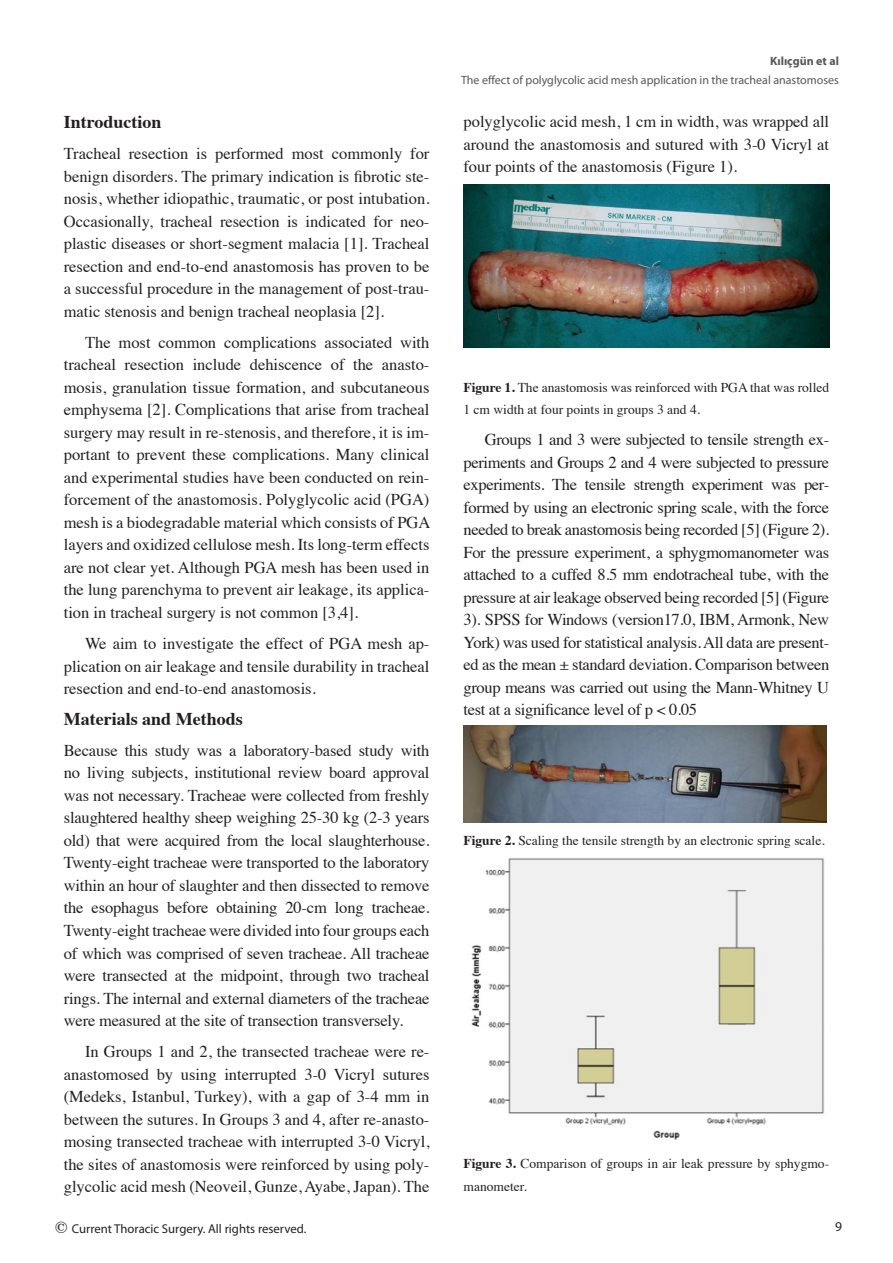
<style>
.page{position:relative;width:893px;height:1263px;background:#fff}
.page>*{position:absolute;margin:0;border:0;box-sizing:border-box;transform-origin:0 0}
.t1{font:700 18px "Times";color:#231f20}
.t2{font:16.5px/22.5px "Times";color:#231f20;text-align:justify}
.t3{font:13.5px/22.5px "Times";color:#231f20}
.t4{font:13.5px "Myriad Pro";color:#231f20}
.t5{font:12.75px "Myriad Pro";color:#231f20}
.t6{font:12px "Myriad Pro";color:#57585a}
.t7{font:700 12px "Myriad Pro";color:#57585a}
.s1{font-family:"Times";font-size:16.5px}
.s2{font-weight:700}
</style>
<div class="page">
<img style="left:463px;top:185px;width:366px;height:162px">
<img style="left:463px;top:726px;width:364px;height:96px">
<img style="left:471px;top:858px;width:354px;height:282px">
<p class="t1" style="left:64px;top:105px;width:99px">Introduction</p>
<p class="t2" style="left:64px;top:141px;width:367px">Tracheal resection is performed most commonly for benign disorders. The primary indication is fibrotic ste&shy;nosis, whether idiopathic, traumatic, or post intubation.<br>Occasionally, tracheal resection is indicated for neo&shy;plastic diseases or short-segment malacia [1]. Tracheal resection and end-to-end anastomosis has proven to be a successful procedure in the management of post-trau&shy;matic stenosis and benign tracheal neoplasia [2].</p>
<p class="t2" style="left:64px;top:330px;width:368px;text-indent:21px">The most common complications associated with tracheal resection include dehiscence of the anasto&shy;mosis, granulation tissue formation, and subcutaneous emphysema [2]. Complications that arise from tracheal surgery may result in re-stenosis, and therefore, it is im&shy;portant to prevent these complications. Many clinical and experimental studies have been conducted on rein&shy;forcement of the anastomosis. Polyglycolic acid (PGA) mesh is a biodegradable material which consists of PGA layers and oxidized cellulose mesh. Its long-term effects are not clear yet. Although PGA mesh has been used in the lung parenchyma to prevent air leakage, its applica&shy;tion in tracheal surgery is not common [3,4].</p>
<p class="t2" style="left:64px;top:631px;width:367px;text-indent:21px">We aim to investigate the effect of PGA mesh ap&shy;plication on air leakage and tensile durability in tracheal resection and end-to-end anastomosis.</p>
<p class="t1" style="left:64px;top:702px;width:180px">Materials and Methods</p>
<p class="t2" style="left:64px;top:738px;width:367px">Because this study was a laboratory-based study with no living subjects, institutional review board approval was not necessary. Tracheae were collected from freshly slaughtered healthy sheep weighing 25-30 kg (2-3 years old) that were acquired from the local slaughterhouse.<br>Twenty-eight tracheae were transported to the laboratory within an hour of slaughter and then dissected to remove the esophagus before obtaining 20-cm long tracheae.<br>Twenty-eight tracheae were divided into four groups each of which was comprised of seven tracheae. All tracheae were transected at the midpoint, through two tracheal rings. The internal and external diameters of the tracheae were measured at the site of transection transversely.</p>
<p class="t2" style="left:64px;top:1039px;width:367px;text-indent:21px">In Groups 1 and 2, the transected tracheae were re&shy;anastomosed by using interrupted 3-0 Vicryl sutures (Medeks, Istanbul, Turkey), with a gap of 3-4 mm in between the sutures. In Groups 3 and 4, after re-anasto&shy;mosing transected tracheae with interrupted 3-0 Vicryl, the sites of anastomosis were reinforced by using poly&shy;glycolic acid mesh (Neoveil, Gunze, Ayabe, Japan). The</p>
<p class="t5" style="left:55px;top:1221px;width:253px"><span class="s1">©</span> Current Thoracic Surgery. All rights reserved.</p>
<p class="t7" style="left:770px;top:54px;width:70px">Kılıçgün et al</p>
<p class="t6" style="left:461px;top:72px;width:379px">The effect of polyglycolic acid mesh application in the tracheal anastomoses</p>
<p class="t2" style="left:463px;top:109px;width:367px">polyglycolic acid mesh, 1 cm in width, was wrapped all around the anastomosis and sutured with 3-0 Vicryl at four points of the anastomosis (Figure 1).</p>
<p class="t3" style="left:463px;top:375px;width:367px"><span class="s2">Figure 1.</span> The anastomosis was reinforced with PGA that was rolled<br>1 cm width at four points in groups 3 and 4.</p>
<p class="t2" style="left:463px;top:427px;width:367px;text-indent:21px">Groups 1 and 3 were subjected to tensile strength ex&shy;periments and Groups 2 and 4 were subjected to pressure experiments. The tensile strength experiment was per&shy;formed by using an electronic spring scale, with the force needed to break anastomosis being recorded [5] (Figure 2).<br>For the pressure experiment, a sphygmomanometer was attached to a cuffed 8.5 mm endotracheal tube, with the pressure at air leakage observed being recorded [5] (Figure 3). SPSS for Windows (version17.0, IBM, Armonk, New York) was used for statistical analysis. All data are present&shy;ed as the mean ± standard deviation. Comparison between group means was carried out using the Mann-Whitney U test at a significance level of p &lt; 0.05</p>
<p class="t3" style="left:463px;top:828px;width:363px"><span class="s2">Figure 2.</span> Scaling the tensile strength by an electronic spring scale.</p>
<p class="t3" style="left:463px;top:1151px;width:367px"><span class="s2">Figure 3.</span> Comparison of groups in air leak pressure by sphygmo&shy;manometer.</p>
<p class="t4" style="left:835px;top:1218px;width:8px">9</p>
</div>
